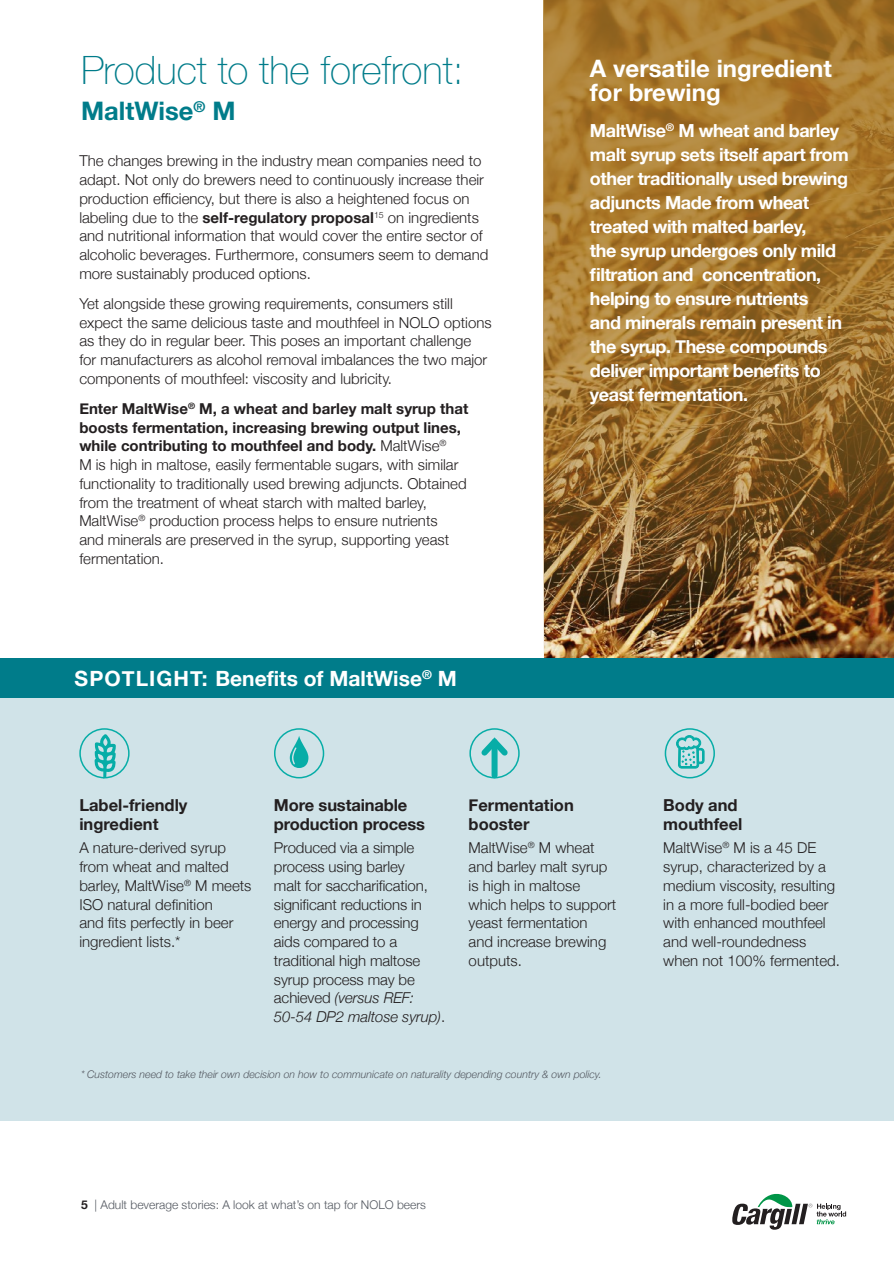
<style>
.page{position:relative;width:894px;height:1263px;background:#fff}
.page>*{position:absolute;margin:0;border:0;box-sizing:border-box;transform-origin:0 0}
.head{font:100 39px "Helvetica Neue";color:#007c8a}
.head-2{font:700 25.5px "Helvetica Neue";color:#007c8a}
.body{font:700 24px/24px "Helvetica Neue";color:#fff}
.head-3{font:700 21px "Helvetica Neue";color:#fff}
.body-2{font:700 18px/24px "Helvetica Neue";letter-spacing:-.025em;color:#fff}
.body-3{font:700 16.5px/18.8px "Helvetica Neue";color:#231f20}
.body-4{font:300 15px/18.8px "Helvetica Neue";color:#231f20}
.t1{font:300 12px "Helvetica Neue";color:#535860}
.body-5{font:italic 300 10.5px "Helvetica Neue";color:#535860}
.s1{font-weight:700}
.s2{font-style:italic}
.s3{font-weight:700;color:#231f20}
</style>
<div class="page">
<svg style="left:732px;top:1193px;width:113px;height:36px"></svg>
<div style="left:0;top:674px;width:893px;height:446px;background:#d0e3e8"></div>
<div style="left:0;top:659px;width:893px;height:39px;background:#007c8a"></div>
<svg style="left:543px;top:0;width:350px;height:659px;background:#996e2f"></svg>
<div style="left:79px;top:728px;width:50px;height:50px;border:2px solid #07ada7;border-radius:50%"></div>
<svg style="left:94px;top:734px;width:22px;height:44px"></svg>
<div style="left:274px;top:728px;width:50px;height:50px;border:2px solid #07ada7;border-radius:50%"></div>
<svg style="left:290px;top:736px;width:18px;height:32px"></svg>
<div style="left:469px;top:728px;width:50px;height:50px;border:2px solid #07ada7;border-radius:50%"></div>
<div style="left:491px;top:742px;width:6px;height:33px;background:#07ada7"></div>
<svg style="left:476px;top:733px;width:37px;height:28px"></svg>
<div style="left:664px;top:728px;width:50px;height:50px;border:2px solid #07ada7;border-radius:50%"></div>
<svg style="left:676px;top:735px;width:28px;height:34px"></svg>
<p class="head" style="left:81px;top:41px;width:384px">Product to the forefront:</p>
<p class="head-2" style="left:81px;top:91px;width:156px">MaltWise<sup>®</sup> M</p>
<p class="body-4" style="left:79px;top:150px;width:410px">The changes brewing in the industry mean companies need to adapt. Not only do brewers need to continuously increase their production efficiency, but there is also a heightened focus on labeling due to the <span class="s1">self-regulatory proposal</span><sup>15</sup> on ingredients and nutritional information that would cover the entire sector of alcoholic beverages. Furthermore, consumers seem to demand more sustainably produced options.</p>
<p class="body-4" style="left:79px;top:293px;width:414px">Yet alongside these growing requirements, consumers still expect the same delicious taste and mouthfeel in NOLO options as they do in regular beer. This poses an important challenge for manufacturers as alcohol removal imbalances the two major components of mouthfeel: viscosity and lubricity.</p>
<p class="body-4" style="left:79px;top:398px;width:390px"><span class="s1">Enter MaltWise</span><sup>®</sup> <span class="s1">M, a wheat and barley malt syrup that boosts fermentation, increasing brewing output lines, while contributing to mouthfeel and body.</span> MaltWise<sup>®<br></sup>M is high in maltose, easily fermentable sugars, with similar functionality to traditionally used brewing adjuncts. Obtained from the treatment of wheat starch with malted barley, MaltWise<sup>®</sup> production process helps to ensure nutrients<br>and minerals are preserved in the syrup, supporting yeast fermentation.</p>
<p class="head-3" style="left:75px;top:662px;width:383px">SPOTLIGHT: Benefits of MaltWise<sup>®</sup> M</p>
<p class="body" style="left:589px;top:57px;width:243px">A versatile ingredient for brewing</p>
<p class="body-2" style="left:589px;top:119px;width:260px">MaltWise<sup>®</sup> M wheat and barley malt syrup sets itself apart from other traditionally used brewing adjuncts Made from wheat treated with malted barley,<br>the syrup undergoes only mild filtration and concentration, helping to ensure nutrients<br>and minerals remain present in the syrup. These compounds deliver important benefits to yeast fermentation.</p>
<p class="body-3" style="left:79px;top:796px;width:110px">Label-friendly ingredient</p>
<p class="body-4" style="left:79px;top:837px;width:174px">A nature-derived syrup from wheat and malted barley, MaltWise<sup>®</sup> M meets<br>ISO natural definition<br>and fits perfectly in beer ingredient lists.*</p>
<p class="body-3" style="left:274px;top:796px;width:152px">More sustainable production process</p>
<p class="body-4" style="left:274px;top:837px;width:173px">Produced via a simple process using barley<br>malt for saccharification, significant reductions in energy and processing aids compared to a traditional high maltose syrup process may be achieved <span class="s2">(versus REF:<br>50-54 DP2 maltose syrup)</span>.</p>
<p class="body-3" style="left:468px;top:796px;width:107px">Fermentation booster</p>
<p class="body-4" style="left:468px;top:837px;width:149px">MaltWise<sup>®</sup> M wheat and barley malt syrup is high in maltose which helps to support yeast fermentation<br>and increase brewing outputs.</p>
<p class="body-5" style="left:81px;top:1065px;width:522px">* Customers need to take their own decision on how to communicate on naturality depending country &amp; own policy.</p>
<p class="body-3" style="left:663px;top:796px;width:81px">Body and mouthfeel</p>
<p class="body-4" style="left:663px;top:837px;width:178px">MaltWise<sup>®</sup> M is a 45 DE syrup, characterized by a medium viscosity, resulting in a more full-bodied beer with enhanced mouthfeel and well-roundedness when not 100% fermented.</p>
<p class="t1" style="left:81px;top:1194px;width:346px"><span class="s3">5</span> | Adult beverage stories: A look at what’s on tap for NOLO beers</p>
</div>
